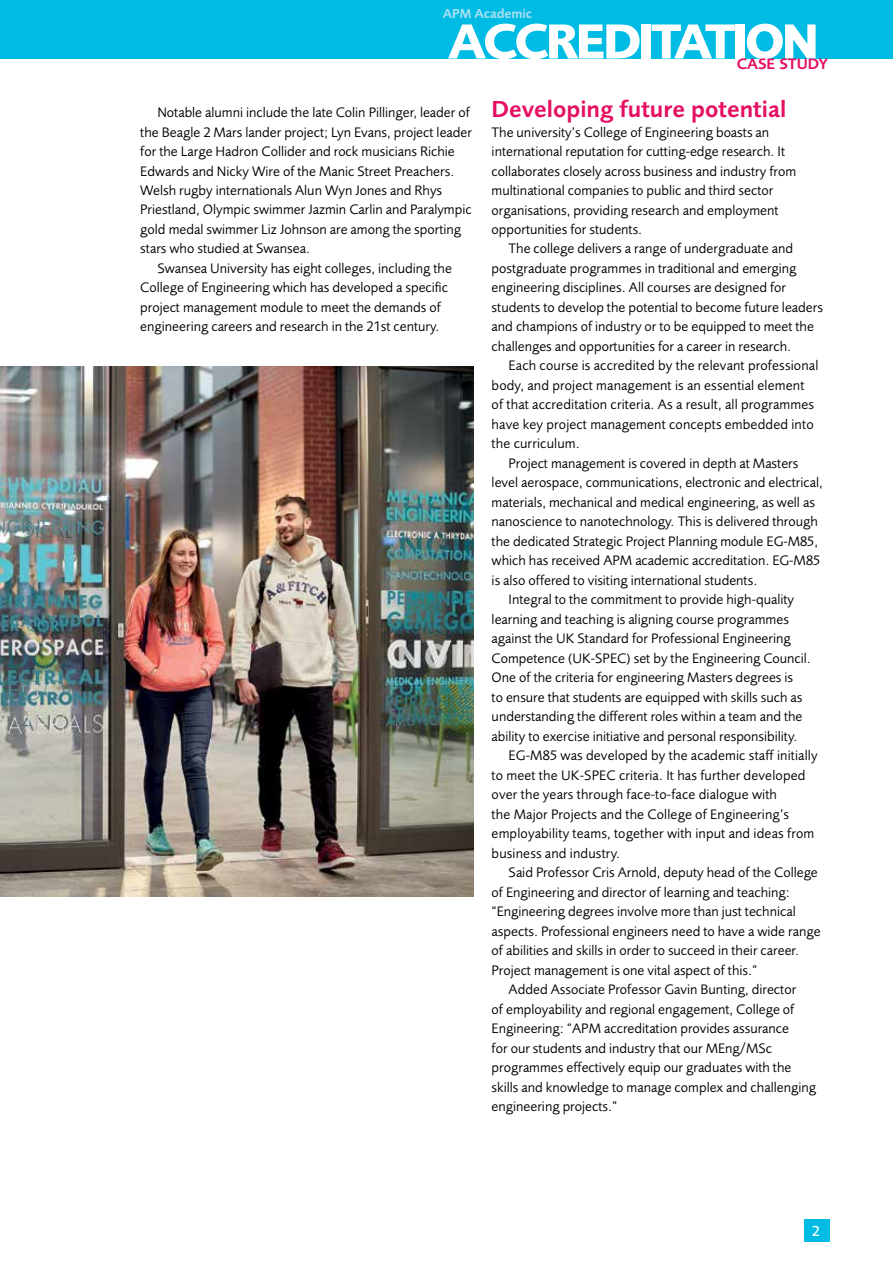
<style>
.page{position:relative;width:893px;height:1263px;background:#fff}
.page>*{position:absolute;margin:0;border:0;box-sizing:border-box;transform-origin:0 0}
.t1{font:700 51px "Foundry Sans";letter-spacing:-.06em;color:#fff}
.t2{font:600 24px "Foundry Sans";color:#e50e62}
.t3{font:600 15.6px "Foundry Sans";color:#e50e62}
.t4{font:500 15px "Foundry Sans";color:#fff}
.t5{font:14.25px/19.5px "Foundry Sans";color:#000}
.t6{font:600 13.5px "Foundry Sans";letter-spacing:-.01em;color:#ace0f2}
</style>
<div class="page">
<div style="left:804px;top:1220px;width:25px;height:22px;background:#00bce4"></div>
<div style="left:0;top:0;width:893px;height:58px;background:#00bce4"></div>
<img style="left:0;top:366px;width:474px;height:531px">
<p class="t6" style="left:443px;top:5px;width:91px">APM Academic</p>
<h1 class="t1" style="left:448px;top:11px;width:373px">ACCREDITATION</h1>
<p class="t3" style="left:737px;top:55px;width:93px">CASE STUDY</p>
<p class="t5" style="left:140px;top:102px;width:333px;text-indent:17px">Notable alumni include the late Colin Pillinger, leader of the Beagle 2 Mars lander project; Lyn Evans, project leader for the Large Hadron Collider and rock musicians Richie Edwards and Nicky Wire of the Manic Street Preachers.<br>Welsh rugby internationals Alun Wyn Jones and Rhys Priestland, Olympic swimmer Jazmin Carlin and Paralympic gold medal swimmer Liz Johnson are among the sporting stars who studied at Swansea.</p>
<p class="t5" style="left:140px;top:258px;width:313px;text-indent:17px">Swansea University has eight colleges, including the College of Engineering which has developed a specific project management module to meet the demands of engineering careers and research in the 21st century.</p>
<h2 class="t2" style="left:492px;top:95px;width:296px">Developing future potential</h2>
<p class="t5" style="left:492px;top:122px;width:306px">The university’s College of Engineering boasts an international reputation for cutting-edge research. It collaborates closely across business and industry from multinational companies to public and third sector organisations, providing research and employment opportunities for students.</p>
<p class="t5" style="left:492px;top:239px;width:333px;text-indent:17px">The college delivers a range of undergraduate and postgraduate programmes in traditional and emerging engineering disciplines. All courses are designed for students to develop the potential to become future leaders and champions of industry or to be equipped to meet the challenges and opportunities for a career in research.</p>
<p class="t5" style="left:492px;top:356px;width:328px;text-indent:17px">Each course is accredited by the relevant professional body, and project management is an essential element of that accreditation criteria. As a result, all programmes have key project management concepts embedded into the curriculum.</p>
<p class="t5" style="left:509px;top:453px;width:291px">Project management is covered in depth at Masters</p>
<p class="t5" style="left:492px;top:473px;width:333px">level aerospace, communications, electronic and electrical,</p>
<p class="t5" style="left:492px;top:492px;width:325px">materials, mechanical and medical engineering, as well as</p>
<p class="t5" style="left:492px;top:512px;width:328px">nanoscience to nanotechnology. This is delivered through</p>
<p class="t5" style="left:492px;top:531px;width:328px">the dedicated Strategic Project Planning module EG-M85,</p>
<p class="t5" style="left:492px;top:551px;width:330px">which has received APM academic accreditation. EG-M85</p>
<p class="t5" style="left:492px;top:570px;width:267px">is also offered to visiting international students.</p>
<p class="t5" style="left:509px;top:590px;width:287px">Integral to the commitment to provide high-quality</p>
<p class="t5" style="left:492px;top:609px;width:299px">learning and teaching is aligning course programmes</p>
<p class="t5" style="left:492px;top:629px;width:301px">against the UK Standard for Professional Engineering</p>
<p class="t5" style="left:492px;top:648px;width:321px">Competence (UK-SPEC) set by the Engineering Council.</p>
<p class="t5" style="left:492px;top:668px;width:303px">One of the criteria for engineering Masters degrees is</p>
<p class="t5" style="left:492px;top:687px;width:312px">to ensure that students are equipped with skills such as</p>
<p class="t5" style="left:492px;top:707px;width:312px">understanding the different roles within a team and the</p>
<p class="t5" style="left:492px;top:726px;width:307px">ability to exercise initiative and personal responsibility.</p>
<p class="t5" style="left:509px;top:746px;width:311px">EG-M85 was developed by the academic staff initially</p>
<p class="t5" style="left:492px;top:765px;width:315px">to meet the UK-SPEC criteria. It has further developed</p>
<p class="t5" style="left:492px;top:785px;width:287px">over the years through face-to-face dialogue with</p>
<p class="t5" style="left:492px;top:804px;width:299px">the Major Projects and the College of Engineering’s</p>
<p class="t5" style="left:492px;top:824px;width:324px">employability teams, together with input and ideas from</p>
<p class="t5" style="left:492px;top:843px;width:130px">business and industry.</p>
<p class="t5" style="left:509px;top:863px;width:311px">Said Professor Cris Arnold, deputy head of the College</p>
<p class="t5" style="left:492px;top:882px;width:300px">of Engineering and director of learning and teaching:</p>
<p class="t5" style="left:492px;top:902px;width:306px">“Engineering degrees involve more than just technical</p>
<p class="t5" style="left:492px;top:921px;width:331px">aspects. Professional engineers need to have a wide range</p>
<p class="t5" style="left:492px;top:941px;width:309px">of abilities and skills in order to succeed in their career.</p>
<p class="t5" style="left:492px;top:960px;width:267px">Project management is one vital aspect of this.”</p>
<p class="t5" style="left:509px;top:980px;width:289px">Added Associate Professor Gavin Bunting, director</p>
<p class="t5" style="left:492px;top:999px;width:304px">of employability and regional engagement, College of</p>
<p class="t5" style="left:492px;top:1019px;width:299px">Engineering: “APM accreditation provides assurance</p>
<p class="t5" style="left:492px;top:1038px;width:282px">for our students and industry that our MEng/MSc</p>
<p class="t5" style="left:492px;top:1058px;width:301px">programmes effectively equip our graduates with the</p>
<p class="t5" style="left:492px;top:1077px;width:326px">skills and knowledge to manage complex and challenging</p>
<p class="t5" style="left:492px;top:1097px;width:127px">engineering projects.”</p>
<p class="t4" style="left:812px;top:1222px;width:10px">2</p>
</div>
